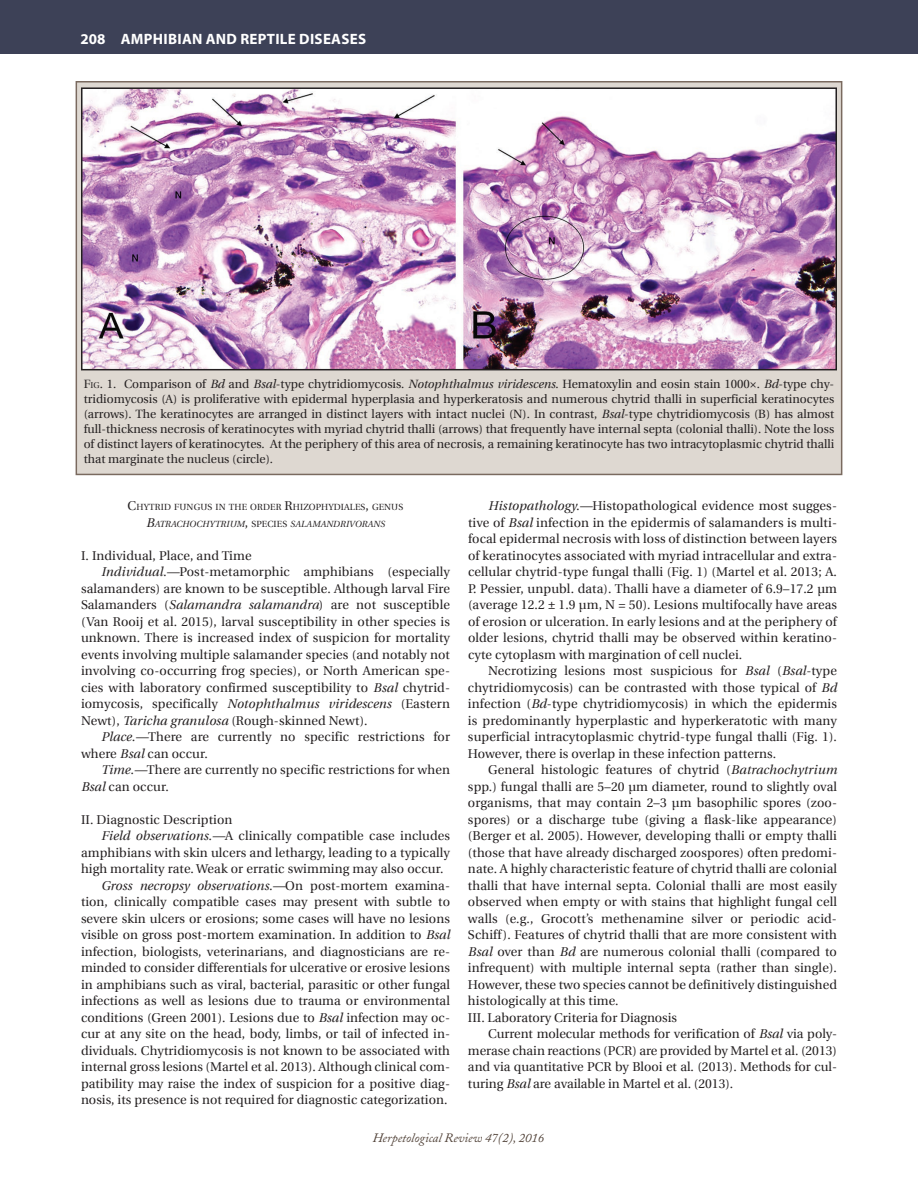
<style>
.page{position:relative;width:918px;height:1188px;background:#fff}
.page>*{position:absolute;margin:0;border:0;box-sizing:border-box;transform-origin:0 0}
.t1{font:700 15px "Myriad Pro";letter-spacing:.02em;color:#fff}
.t2{font:12.75px/16.5px "Utopia";letter-spacing:.01em;color:#231f20;text-align:justify}
.t3{font:italic 12.75px "Adobe Caslon";color:#504137}
.t4{font:12px/15px "Utopia";color:#231f20;text-align:justify}
.in_body_header{font:8.85px "Utopia";letter-spacing:.015em;color:#231f20}
.in_body_header-2{font:italic 8.85px "Utopia";letter-spacing:.015em;color:#231f20}
.s1{font-style:inherit}
.s2{font-size:8.4px}
.s3{font-style:italic}
.s4{font-size:12.75px}
.s5{font-style:normal;font-size:12.75px}
.s6{font-style:normal}
</style>
<div class="page">
<div style="left:0;top:0;width:918px;height:54px;background:#3d4157"></div>
<div style="left:76px;top:81px;width:766px;height:394px;background:#ded8d1;border:2px solid #7a6a5f"></div>
<img style="left:84px;top:90px;width:750px;height:277px">
<div style="left:81px;top:87px;width:756px;height:283px;border:2px solid #231f20"></div>
<p class="t1" style="left:80px;top:29px;width:287px">208 AMPHIBIAN AND REPTILE DISEASES</p>
<p class="t4" style="left:84px;top:376px;width:752px"><span class="s1">F</span><span class="s2">IG</span><span class="s1">. 1</span>. Comparison of <span class="s3">Bd</span> and <span class="s3">Bsal</span>-type chytridiomycosis. <span class="s3">Notophthalmus viridescens</span>. Hematoxylin and eosin stain 1000×. <span class="s3">Bd</span>-type chy&shy;tridiomycosis (A) is proliferative with epidermal hyperplasia and hyperkeratosis and numerous chytrid thalli in superficial keratinocytes (arrows). The keratinocytes are arranged in distinct layers with intact nuclei (N). In contrast, <span class="s3">Bsal</span>-type chytridiomycosis (B) has almost full-thickness necrosis of keratinocytes with myriad chytrid thalli (arrows) that frequently have internal septa (colonial thalli). Note the loss of distinct layers of keratinocytes. At the periphery of this area of necrosis, a remaining keratinocyte has two intracytoplasmic chytrid thalli that marginate the nucleus (circle).</p>
<p class="in_body_header" style="left:128px;top:502px;width:277px"><span class="s4">C</span>HYTRID FUNGUS IN THE ORDER <span class="s4">R</span>HIZOPHYDIALES<span class="s4">,</span> GENUS</p>
<p class="in_body_header-2" style="left:146px;top:519px;width:240px"><span class="s4">B</span>ATRACHOCHYTRIUM<span class="s5">,</span> <span class="s6">SPECIES</span> SALAMANDRIVORANS</p>
<p class="t2" style="left:81px;top:547px;width:172px">I. Individual, Place, and Time</p>
<p class="t2" style="left:81px;top:564px;width:370px;text-indent:20px"><span class="s3">Individual.—</span>Post-metamorphic amphibians (especially salamanders) are known to be susceptible. Although larval Fire Salamanders (<span class="s3">Salamandra salamandra</span>) are not susceptible (Van Rooij et al. 2015), larval susceptibility in other species is unknown. There is increased index of suspicion for mortality events involving multiple salamander species (and notably not involving co-occurring frog species), or North American spe&shy;cies with laboratory confirmed susceptibility to <span class="s3">Bsal</span> chytrid&shy;iomycosis, specifically <span class="s3">Notophthalmus viridescens</span> (Eastern Newt), <span class="s3">Taricha granulosa</span> (Rough-skinned Newt).</p>
<p class="t2" style="left:81px;top:729px;width:370px;text-indent:20px"><span class="s3">Place.—</span>There are currently no specific restrictions for where <span class="s3">Bsal</span> can occur.</p>
<p class="t2" style="left:81px;top:762px;width:371px;text-indent:20px"><span class="s3">Time.—</span>There are currently no specific restrictions for when<br><span class="s3">Bsal</span> can occur.</p>
<p class="t2" style="left:81px;top:811px;width:153px">II. Diagnostic Description</p>
<p class="t2" style="left:81px;top:828px;width:371px;text-indent:20px"><span class="s3">Field observations.—</span>A clinically compatible case includes amphibians with skin ulcers and lethargy, leading to a typically high mortality rate. Weak or erratic swimming may also occur.</p>
<p class="t2" style="left:81px;top:877px;width:371px;text-indent:20px"><span class="s3">Gross necropsy observations.—</span>On post-mortem examina&shy;tion, clinically compatible cases may present with subtle to severe skin ulcers or erosions; some cases will have no lesions visible on gross post-mortem examination. In addition to <span class="s3">Bsal </span>infection, biologists, veterinarians, and diagnosticians are re&shy;minded to consider differentials for ulcerative or erosive lesions in amphibians such as viral, bacterial, parasitic or other fungal infections as well as lesions due to trauma or environmental conditions (Green 2001). Lesions due to <span class="s3">Bsal</span> infection may oc&shy;cur at any site on the head, body, limbs, or tail of infected in&shy;dividuals. Chytridiomycosis is not known to be associated with internal gross lesions (Martel et al. 2013). Although clinical com&shy;patibility may raise the index of suspicion for a positive diag&shy;nosis, its presence is not required for diagnostic categorization.</p>
<p class="t2" style="left:468px;top:498px;width:371px;text-indent:20px"><span class="s3">Histopathology.—</span>Histopathological evidence most sugges&shy;tive of <span class="s3">Bsal</span> infection in the epidermis of salamanders is multi&shy;focal epidermal necrosis with loss of distinction between layers of keratinocytes associated with myriad intracellular and extra&shy;cellular chytrid-type fungal thalli (Fig. 1) (Martel et al. 2013; A.<br>P. Pessier, unpubl. data). Thalli have a diameter of 6.9–17.2 μm (average 12.2 ± 1.9 μm, N = 50). Lesions multifocally have areas of erosion or ulceration. In early lesions and at the periphery of older lesions, chytrid thalli may be observed within keratino&shy;cyte cytoplasm with margination of cell nuclei.</p>
<p class="t2" style="left:468px;top:663px;width:371px;text-indent:20px">Necrotizing lesions most suspicious for <span class="s3">Bsal</span> (<span class="s3">Bsal</span>-type chytridiomycosis) can be contrasted with those typical of <span class="s3">Bd </span>infection (<span class="s3">Bd</span>-type chytridiomycosis) in which the epidermis is predominantly hyperplastic and hyperkeratotic with many superficial intracytoplasmic chytrid-type fungal thalli (Fig. 1).<br>However, there is overlap in these infection patterns.</p>
<p class="t2" style="left:468px;top:762px;width:371px;text-indent:20px">General histologic features of chytrid (<span class="s3">Batrachochytrium </span>spp.) fungal thalli are 5–20 μm diameter, round to slightly oval organisms, that may contain 2–3 μm basophilic spores (zoo&shy;spores) or a discharge tube (giving a flask-like appearance) (Berger et al. 2005). However, developing thalli or empty thalli (those that have already discharged zoospores) often predomi&shy;nate. A highly characteristic feature of chytrid thalli are colonial thalli that have internal septa. Colonial thalli are most easily observed when empty or with stains that highlight fungal cell walls (e.g., Grocott’s methenamine silver or periodic acid-Schiff). Features of chytrid thalli that are more consistent with <span class="s3">Bsal</span> over than <span class="s3">Bd</span> are numerous colonial thalli (compared to infrequent) with multiple internal septa (rather than single).<br>However, these two species cannot be definitively distinguished histologically at this time.</p>
<p class="t2" style="left:468px;top:1009px;width:211px">III. Laboratory Criteria for Diagnosis</p>
<p class="t2" style="left:468px;top:1026px;width:371px;text-indent:20px">Current molecular methods for verification of <span class="s3">Bsal</span> via poly&shy;merase chain reactions (PCR) are provided by Martel et al. (2013) and via quantitative PCR by Blooi et al. (2013). Methods for cul&shy;turing <span class="s3">Bsal</span> are available in Martel et al. (2013).</p>
<p class="t3" style="left:373px;top:1131px;width:173px">Herpetological Review 47(2), 2016</p>
</div>
